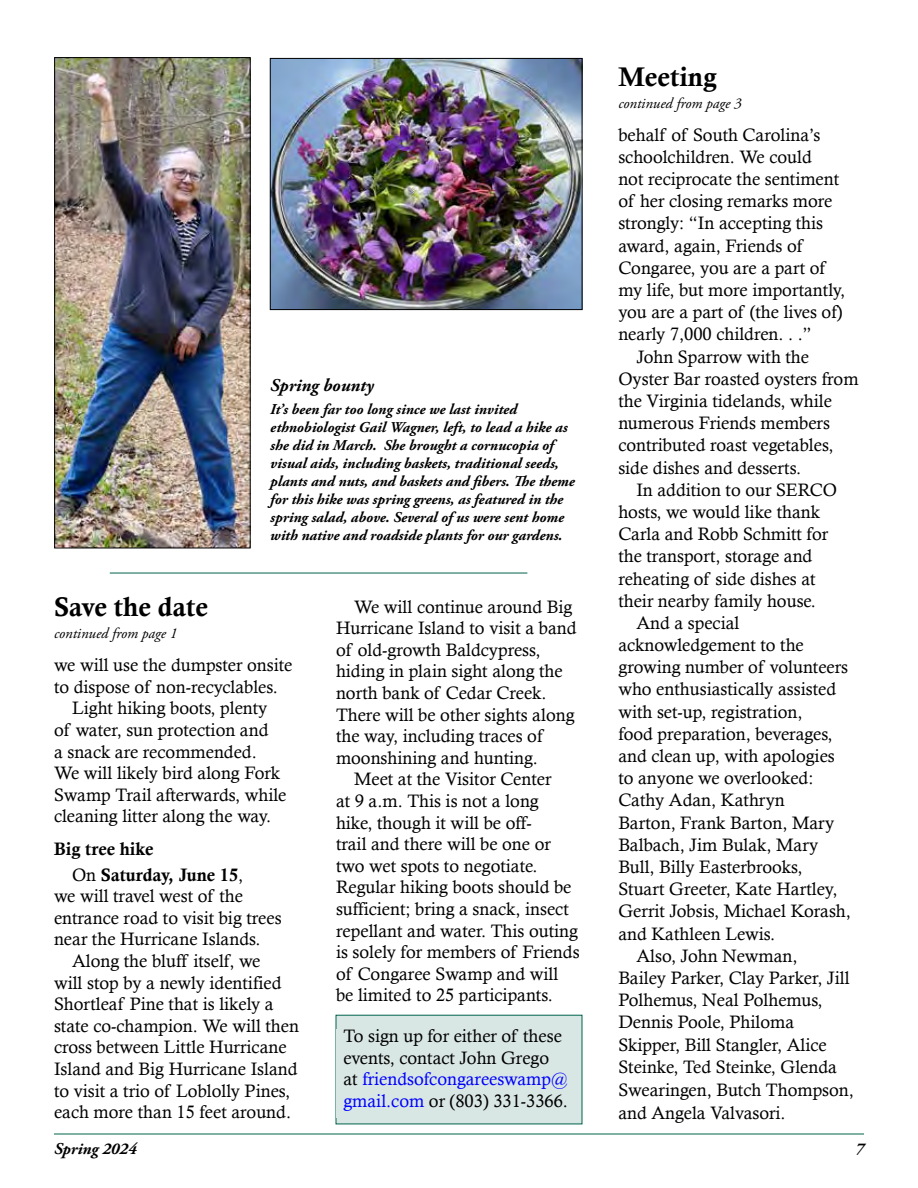
<style>
.page{position:relative;width:918px;height:1188px;background:#fff}
.page>*{position:absolute;margin:0;border:0;box-sizing:border-box;transform-origin:0 0}
.t1{font:27px "Calis MT Bol";color:#000}
.t2{font:18px/21.6px "Calisto";color:#000}
.t3{font:18px/26.1px "Calis MT Bol";color:#000}
.t4{font:italic 700 18px "Adobe Garamond Pro";color:#000}
.t5{font:italic 700 16.5px "Adobe Garamond Pro";color:#000}
.t6{font:italic 700 15px/18px "Adobe Garamond Pro";color:#000}
.t7{font:italic 15px "Adobe Garamond Pro";color:#000}
.s1{font-family:"Calisto"}
.s2{color:#00f}
</style>
<div class="page">
<hr style="left:54px;top:1134px;width:810px;height:1px;background:#00624b">
<div style="left:336px;top:1015px;width:246px;height:109px;background:#d9e7e4"></div>
<img style="left:56px;top:59px;width:192px;height:487px">
<div style="left:54px;top:57px;width:196px;height:491px;border:1px solid #000"></div>
<img style="left:272px;top:60px;width:308px;height:248px">
<div style="left:270px;top:58px;width:312px;height:252px;border:1px solid #000"></div>
<hr style="left:110px;top:573px;width:417px;height:1px;background:#00624b">
<p class="t4" style="left:270px;top:375px;width:105px">Spring bounty</p>
<p class="t6" style="left:270px;top:400px;width:306px">It’s been far too long since we last invited ethnobiologist Gail Wagner, left, to lead a hike as she did in March. She brought a cornucopia of visual aids, including baskets, traditional seeds, plants and nuts, and baskets and fibers. The theme for this hike was spring greens, as featured in the spring salad, above. Several of us were sent home with native and roadside plants for our gardens.</p>
<h1 class="t1" style="left:54px;top:591px;width:156px">Save the date</h1>
<p class="t7" style="left:54px;top:625px;width:125px">continued from page 1</p>
<p class="t2" style="left:54px;top:654px;width:240px">we will use the dumpster onsite</p>
<p class="t2" style="left:54px;top:676px;width:226px">to dispose of non-recyclables.</p>
<p class="t2" style="left:72px;top:697px;width:197px">Light hiking boots, plenty</p>
<p class="t2" style="left:54px;top:719px;width:216px">of water, sun protection and</p>
<p class="t2" style="left:54px;top:741px;width:204px">a snack are recommended.</p>
<p class="t2" style="left:54px;top:762px;width:228px">We will likely bird along Fork</p>
<p class="t2" style="left:54px;top:784px;width:234px">Swamp Trail afterwards, while</p>
<p class="t2" style="left:54px;top:805px;width:219px">cleaning litter along the way.</p>
<p class="t3" style="left:72px;top:835px;width:173px;text-indent:-18px">Big tree hike<br><span class="s1">On</span> Saturday, June 15<span class="s1">,</span></p>
<p class="t2" style="left:54px;top:885px;width:229px">we will travel west of the entrance road to visit big trees near the Hurricane Islands.</p>
<p class="t2" style="left:54px;top:950px;width:247px;text-indent:18px">Along the bluff itself, we<br>will stop by a newly identified<br>Shortleaf Pine that is likely a state co-champion. We will then cross between Little Hurricane<br>Island and Big Hurricane Island to visit a trio of Loblolly Pines, each more than 15 feet around.</p>
<p class="t2" style="left:336px;top:595px;width:242px;text-indent:18px">We will continue around Big<br>Hurricane Island to visit a band of old-growth Baldcypress, hiding in plain sight along the north bank of Cedar Creek.<br>There will be other sights along the way, including traces of moonshining and hunting.</p>
<p class="t2" style="left:336px;top:768px;width:245px;text-indent:18px">Meet at the Visitor Center<br>at 9 a.m. This is not a long hike, though it will be off-<br>trail and there will be one or two wet spots to negotiate.<br>Regular hiking boots should be sufficient; bring a snack, insect repellant and water. This outing is solely for members of Friends of Congaree Swamp and will be limited to 25 participants.</p>
<p class="t2" style="left:344px;top:1025px;width:226px">To sign up for either of these events, contact John Grego<br>at <span class="s2">friendsofcongareeswamp@ gmail.com</span> or (803) 331-3366.</p>
<h1 class="t1" style="left:618px;top:61px;width:100px">Meeting</h1>
<p class="t7" style="left:618px;top:95px;width:125px">continued from page 3</p>
<p class="t2" style="left:618px;top:123px;width:204px">behalf of South Carolina’s</p>
<p class="t2" style="left:618px;top:146px;width:195px">schoolchildren. We could</p>
<p class="t2" style="left:618px;top:168px;width:222px">not reciprocate the sentiment</p>
<p class="t2" style="left:618px;top:190px;width:216px">of her closing remarks more</p>
<p class="t2" style="left:618px;top:212px;width:206px">strongly: “In accepting this</p>
<p class="t2" style="left:618px;top:234px;width:185px">award, again, Friends of</p>
<p class="t2" style="left:618px;top:257px;width:208px">Congaree, you are a part of</p>
<p class="t2" style="left:618px;top:279px;width:228px">my life, but more importantly,</p>
<p class="t2" style="left:618px;top:301px;width:226px">you are a part of (the lives of)</p>
<p class="t2" style="left:618px;top:323px;width:195px">nearly 7,000 children. . .”</p>
<p class="t2" style="left:636px;top:345px;width:174px">John Sparrow with the</p>
<p class="t2" style="left:618px;top:368px;width:242px">Oyster Bar roasted oysters from</p>
<p class="t2" style="left:618px;top:390px;width:215px">the Virginia tidelands, while</p>
<p class="t2" style="left:618px;top:412px;width:213px">numerous Friends members</p>
<p class="t2" style="left:618px;top:434px;width:217px">contributed roast vegetables,</p>
<p class="t2" style="left:618px;top:456px;width:184px">side dishes and desserts.</p>
<p class="t2" style="left:636px;top:479px;width:202px">In addition to our SERCO</p>
<p class="t2" style="left:618px;top:501px;width:203px">hosts, we would like thank</p>
<p class="t2" style="left:618px;top:523px;width:211px">Carla and Robb Schmitt for</p>
<p class="t2" style="left:618px;top:545px;width:196px">the transport, storage and</p>
<p class="t2" style="left:618px;top:567px;width:199px">reheating of side dishes at</p>
<p class="t2" style="left:618px;top:590px;width:199px">their nearby family house.</p>
<p class="t2" style="left:636px;top:612px;width:105px">And a special</p>
<p class="t2" style="left:618px;top:634px;width:187px">acknowledgement to the</p>
<p class="t2" style="left:618px;top:656px;width:231px">growing number of volunteers</p>
<p class="t2" style="left:618px;top:678px;width:219px">who enthusiastically assisted</p>
<p class="t2" style="left:618px;top:701px;width:186px">with set-up, registration,</p>
<p class="t2" style="left:618px;top:723px;width:216px">food preparation, beverages,</p>
<p class="t2" style="left:618px;top:745px;width:218px">and clean up, with apologies</p>
<p class="t2" style="left:618px;top:767px;width:197px">to anyone we overlooked:</p>
<p class="t2" style="left:618px;top:789px;width:168px">Cathy Adan, Kathryn</p>
<p class="t2" style="left:618px;top:812px;width:218px">Barton, Frank Barton, Mary</p>
<p class="t2" style="left:618px;top:834px;width:202px">Balbach, Jim Bulak, Mary</p>
<p class="t2" style="left:618px;top:856px;width:186px">Bull, Billy Easterbrooks,</p>
<p class="t2" style="left:618px;top:878px;width:221px">Stuart Greeter, Kate Hartley,</p>
<p class="t2" style="left:618px;top:900px;width:234px">Gerrit Jobsis, Michael Korash,</p>
<p class="t2" style="left:618px;top:922px;width:159px">and Kathleen Lewis.</p>
<p class="t2" style="left:636px;top:945px;width:163px">Also, John Newman,</p>
<p class="t2" style="left:618px;top:967px;width:233px">Bailey Parker, Clay Parker, Jill</p>
<p class="t2" style="left:618px;top:989px;width:206px">Polhemus, Neal Polhemus,</p>
<p class="t2" style="left:618px;top:1011px;width:177px">Dennis Poole, Philoma</p>
<p class="t2" style="left:618px;top:1033px;width:210px">Skipper, Bill Stangler, Alice</p>
<p class="t2" style="left:618px;top:1056px;width:220px">Steinke, Ted Steinke, Glenda</p>
<p class="t2" style="left:618px;top:1079px;width:237px">Swearingen, Butch Thompson,</p>
<p class="t2" style="left:618px;top:1102px;width:169px">and Angela Valvasori.</p>
<p class="t5" style="left:54px;top:1140px;width:84px">Spring 2024</p>
<p class="t5" style="left:855px;top:1140px;width:10px">7</p>
</div>
